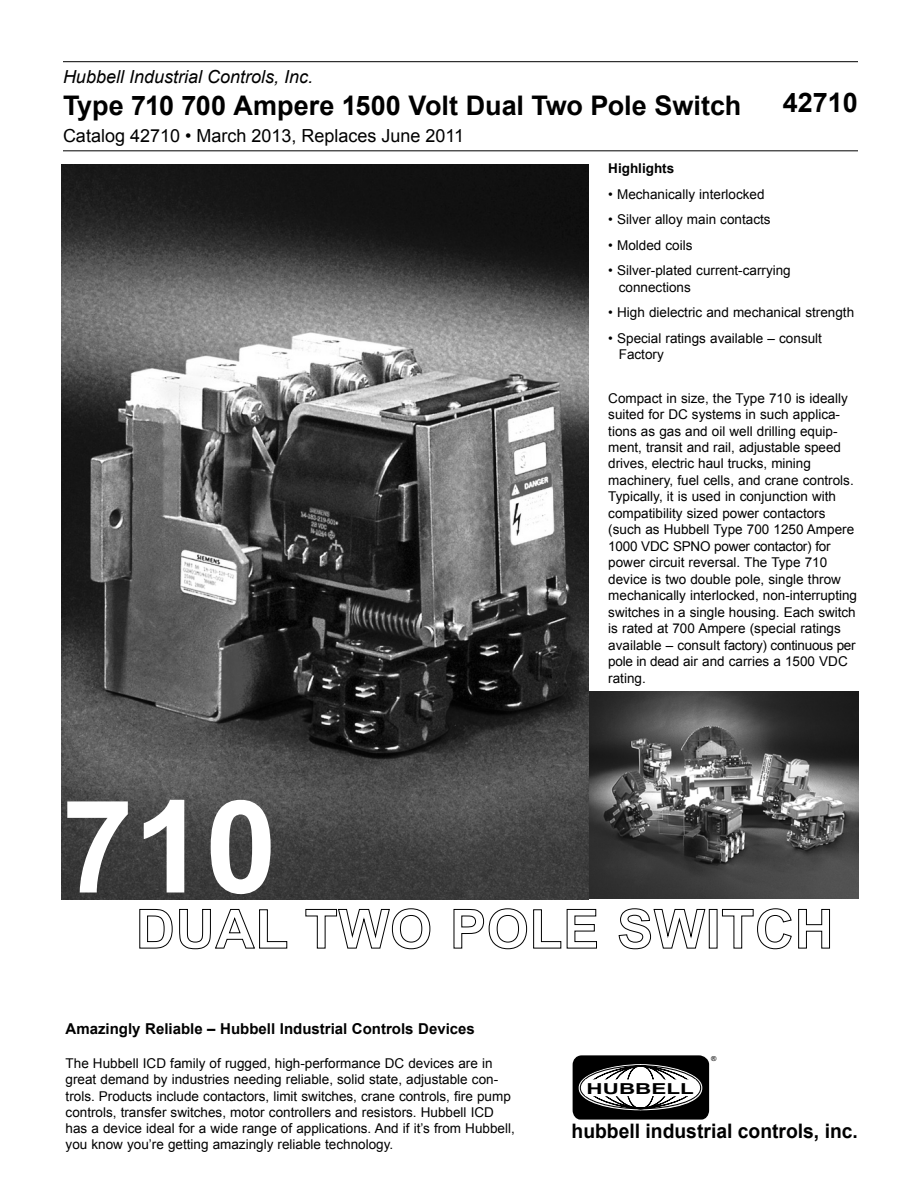
<style>
.page{position:relative;width:918px;height:1188px;background:#fff}
.page>*{position:absolute;margin:0;border:0;box-sizing:border-box;transform-origin:0 0}
.t1{font:700 129px "Arial";color:#fff}
.t2{font:700 27px "Arial";color:#000}
.t3{font:700 19.95px "Arial";color:#000}
.t4{font:700 18px "Arial";color:#000}
.t5{font:18px "Arial";color:#000}
.t6{font:italic 18px "Arial";color:#000}
.t7{font:16.5px "Arial";color:#000}
.t8{font:700 15.15px "Arial";color:#000;scale:1.49 1}
.t9{font:700 15px "Arial";color:#000}
.t10{font:15px "Arial";color:#000}
.t11{font:13.5px/16.5px "Arial";color:#000}
.t12{font:700 13.5px "Arial";color:#000}
.t13{font:6.9px "Arial";color:#000;scale:1.06 1}
</style>
<div class="page">
<hr style="left:63px;top:61px;width:795px;height:1px;background:#000">
<hr style="left:63px;top:150px;width:795px;height:1px;background:#000">
<img style="left:590px;top:692px;width:268px;height:207px">
<img style="left:62px;top:165px;width:526px;height:734px">
<svg style="left:139px;top:909px;width:34px;height:40px"></svg>
<svg style="left:179px;top:909px;width:108px;height:40px"></svg>
<svg style="left:305px;top:908px;width:126px;height:41px"></svg>
<svg style="left:453px;top:908px;width:74px;height:41px"></svg>
<svg style="left:533px;top:909px;width:64px;height:40px"></svg>
<svg style="left:618px;top:908px;width:88px;height:41px"></svg>
<div style="left:709px;top:909px;width:8px;height:39px;border:1px solid #000"></div>
<svg style="left:722px;top:908px;width:70px;height:41px"></svg>
<svg style="left:798px;top:909px;width:32px;height:40px"></svg>
<svg style="left:573px;top:1055px;width:136px;height:65px"></svg>
<div style="left:586px;top:1080px;width:109px;height:16px;background:#fff"></div>
<p class="t7" style="left:63px;top:64px;width:232px">Hubbell Industrial Controls, Inc.</p>
<h3 class="t4" style="left:63px;top:85px;width:461px">Type 710 700 Ampere 1500 Volt Dual Two Pole Switch</h3>
<p class="t10" style="left:63px;top:106px;width:372px">Catalog 42710 • June 2011, Replaces September 2005</p>
<h3 class="t6" style="left:63px;top:65px;width:252px">Hubbell Industrial Controls, Inc.</h3>
<h2 class="t2" style="left:63px;top:88px;width:680px">Type 710 700 Ampere 1500 Volt Dual Two Pole Switch</h2>
<h3 class="t5" style="left:63px;top:124px;width:403px">Catalog 42710 • March 2013, Replaces June 2011</h3>
<h3 class="t4" style="left:807px;top:83px;width:52px">42710</h3>
<h2 class="t2" style="left:783px;top:85px;width:77px">42710</h2>
<h1 class="t1" style="left:62px;top:761px;width:217px">710</h1>
<p class="t9" style="left:66px;top:1018px;width:411px">Amazingly Reliable – Hubbell Industrial Controls Devices</p>
<p class="t11" style="left:66px;top:1055px;width:451px">The Hubbell ICD family of rugged, high-performance DC devices are in great demand by industries needing reliable, solid state, adjustable con&shy;trols. Products include contactors, limit switches, crane controls, fire pump controls, transfer switches, motor controllers and resistors. Hubbell ICD has a device ideal for a wide range of applications. And if it’s from Hubbell, you know you’re getting amazingly reliable technology.</p>
<p class="t12" style="left:608px;top:159px;width:68px">Highlights</p>
<p class="t11" style="left:608px;top:186px;width:158px">• Mechanically interlocked</p>
<p class="t11" style="left:608px;top:211px;width:164px">• Silver alloy main contacts</p>
<p class="t11" style="left:608px;top:237px;width:86px">• Molded coils</p>
<p class="t11" style="left:619px;top:262px;width:173px;text-indent:-11px">• Silver-plated current-carrying connections</p>
<p class="t11" style="left:608px;top:304px;width:247px">• High dielectric and mechanical strength</p>
<p class="t11" style="left:619px;top:330px;width:205px;text-indent:-11px">• Special ratings available – consult<br>Factory</p>
<p class="t11" style="left:608px;top:390px;width:250px">Compact in size, the Type 710 is ideally suited for DC systems in such applica&shy;tions as gas and oil well drilling equip&shy;ment, transit and rail, adjustable speed drives, electric haul trucks, mining machinery, fuel cells, and crane controls.<br>Typically, it is used in conjunction with compatibility sized power contactors (such as Hubbell Type 700 1250 Ampere 1000 VDC SPNO power contactor) for power circuit reversal. The Type 710 device is two double pole, single throw mechanically interlocked, non-interrupting switches in a single housing. Each switch is rated at 700 Ampere (special ratings available – consult factory) continuous per pole in dead air and carries a 1500 VDC rating.</p>
<p class="t13" style="left:711px;top:1054px;width:7px">®</p>
<p class="t8" style="left:587px;top:1078px;width:73px">HUBBELL</p>
<h3 class="t3" style="left:572px;top:1117px;width:288px">hubbell industrial controls, inc.</h3>
</div>
